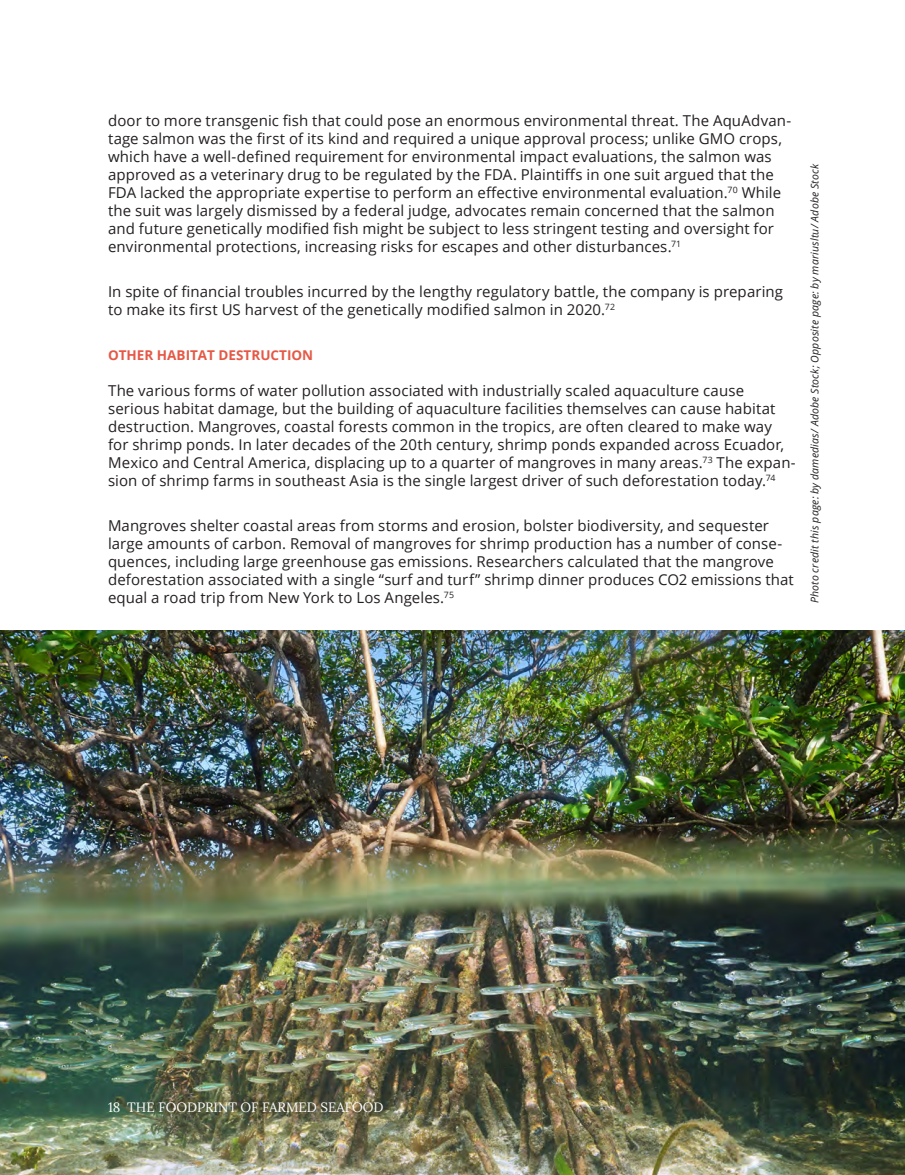
<style>
.page{position:relative;width:905px;height:1175px;background:#fff}
.page>*{position:absolute;margin:0;border:0;box-sizing:border-box;transform-origin:0 0}
.Body_Copy{font:15px/18px "Open Sans";letter-spacing:.005em;color:#231f20}
.folio{font:13.5px "Lora";color:#fff}
.Header_h4{font:700 13.5px "Open Sans";color:#e55846}
.Body_Copy-2{font:italic 10.5px "Open Sans";letter-spacing:.02em;color:#231f20}
</style>
<div class="page">
<img style="left:0;top:630px;width:904px;height:544px">
<p class="Body_Copy" style="left:108px;top:111px;width:684px">door to more transgenic fish that could pose an enormous environmental threat. The AquAdvan&shy;tage salmon was the first of its kind and required a unique approval process; unlike GMO crops, which have a well-defined requirement for environmental impact evaluations, the salmon was approved as a veterinary drug to be regulated by the FDA. Plaintiffs in one suit argued that the FDA lacked the appropriate expertise to perform an effective environmental evaluation.<sup>70</sup> While the suit was largely dismissed by a federal judge, advocates remain concerned that the salmon and future genetically modified fish might be subject to less stringent testing and oversight for environmental protections, increasing risks for escapes and other disturbances.<sup>71</sup></p>
<p class="Body_Copy" style="left:108px;top:282px;width:676px">In spite of financial troubles incurred by the lengthy regulatory battle, the company is preparing to make its first US harvest of the genetically modified salmon in 2020.<sup>72</sup></p>
<p class="Header_h4" style="left:108px;top:346px;width:207px">OTHER HABITAT DESTRUCTION</p>
<p class="Body_Copy" style="left:108px;top:381px;width:689px">The various forms of water pollution associated with industrially scaled aquaculture cause serious habitat damage, but the building of aquaculture facilities themselves can cause habitat destruction. Mangroves, coastal forests common in the tropics, are often cleared to make way for shrimp ponds. In later decades of the 20th century, shrimp ponds expanded across Ecuador, Mexico and Central America, displacing up to a quarter of mangroves in many areas.<sup>73</sup> The expan&shy;sion of shrimp farms in southeast Asia is the single largest driver of such deforestation today.<sup>74</sup></p>
<p class="Body_Copy" style="left:108px;top:516px;width:687px">Mangroves shelter coastal areas from storms and erosion, bolster biodiversity, and sequester large amounts of carbon. Removal of mangroves for shrimp production has a number of conse&shy;quences, including large greenhouse gas emissions. Researchers calculated that the mangrove deforestation associated with a single “surf and turf” shrimp dinner produces CO2 emissions that equal a road trip from New York to Los Angeles.<sup>75</sup></p>
<p class="Body_Copy-2" style="left:807px;top:603px;width:441px;rotate:-90deg">Photo credit this page: by damedias/ Adobe Stock; Opposite page: by mariusltu/ Adobe Stock</p>
<p class="folio" style="left:108px;top:1097px;width:277px">18 THE FOODPRINT OF FARMED SEAFOOD</p>
</div>
